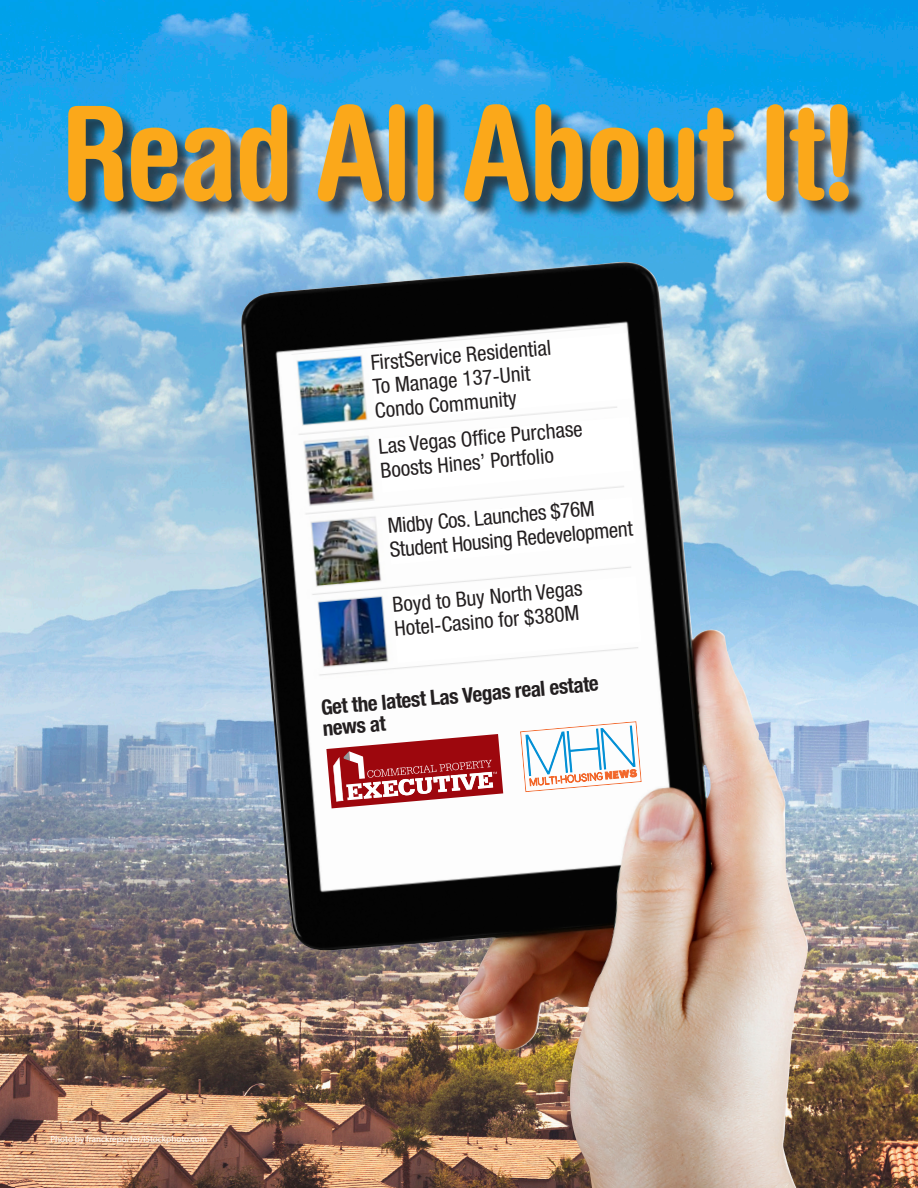
<style>
.page{position:relative;width:918px;height:1188px;background:#fff}
.page>*{position:absolute;margin:0;border:0;box-sizing:border-box;transform-origin:0 0}
.t1{font:700 condensed 130.5px "Helvetica Rounded LT Std";letter-spacing:-.02em;color:#fba81a}
.t2{font:condensed 21px/24px "Helvetica Neue LT Std";color:#231f20}
.t3{font:700 condensed 21px/21px "Helvetica Neue LT Std";color:#231f20}
.Matrix_Body_Note{font:9px "Myriad Pro";color:#fff}
</style>
<div class="page">
<img style="left:0;top:0;width:918px;height:1188px">
<img style="left:238px;top:262px;width:571px;height:926px">
<div style="left:70px;top:106px;width:797px;height:114px;background:#231f20;opacity:.75"></div>
<svg style="left:326px;top:734px;width:177px;height:74px"></svg>
<img style="left:285px;top:326px;width:354px;height:354px">
<svg style="left:370px;top:333px;width:266px;height:232px"></svg>
<svg style="left:392px;top:576px;width:250px;height:87px"></svg>
<svg style="left:520px;top:721px;width:122px;height:71px"></svg>
<p class="t1" style="left:61px;top:74px;width:798px">Read All About It!</p>
<p class="t2" style="left:370px;top:351px;width:183px;rotate:-5deg">FirstService Residential<br>To Manage 137-Unit<br>Condo Community</p>
<p class="t2" style="left:377px;top:434px;width:206px;rotate:-5deg">Las Vegas Offi ce Purchase<br>Boosts Hines’ Portfolio</p>
<p class="t2" style="left:387px;top:514px;width:245px;rotate:-5deg">Midby Cos. Launches $76M<br>Student Housing Redevelopment</p>
<p class="t2" style="left:391px;top:593px;width:192px;rotate:-5deg">Boyd to Buy North Vegas<br>Hotel-Casino for $380M</p>
<p class="t3" style="left:320px;top:697px;width:280px;rotate:-5deg">Get the latest Las Vegas real estate news at</p>
<p class="Matrix_Body_Note" style="left:51px;top:1134px;width:158px">Photo by franckreporter/iStockphoto.com</p>
</div>
